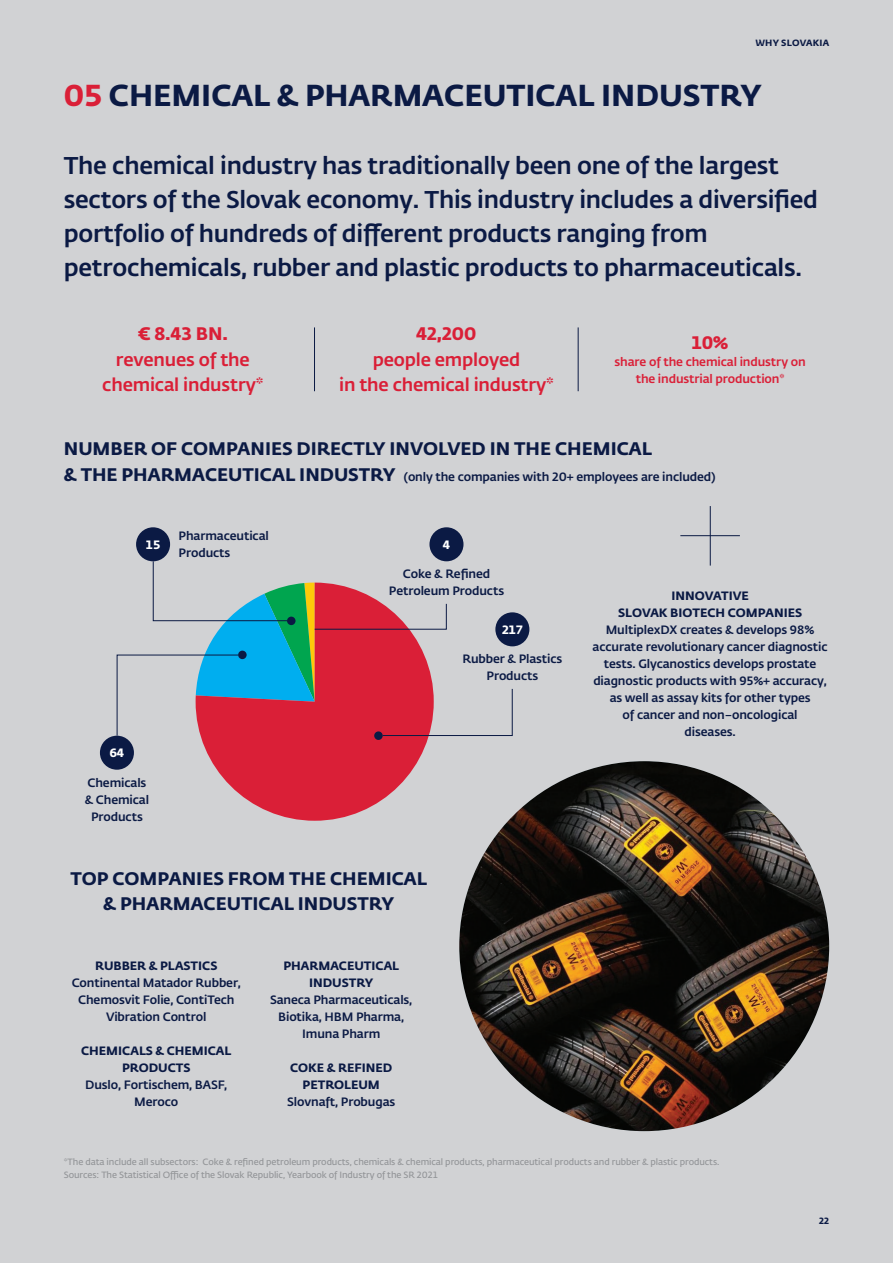
<style>
.page{position:relative;width:893px;height:1263px;background:#d1d2d4}
.page>*{position:absolute;margin:0;border:0;box-sizing:border-box;transform-origin:0 0}
.t1{font:700 30px "Fedra Sans Pro";color:#0b1a44}
.t2{font:500 24px/34px "Fedra Sans Pro";letter-spacing:-.01em;color:#0b1a44}
.t3{font:700 18px/25.5px "Fedra Sans Pro";color:#0b1a44}
.t4{font:500 18px/25.5px "Fedra Sans Pro";letter-spacing:-.01em;color:#da1f37;text-align:center}
.t5{font:700 18px "Fedra Sans Pro";color:#da1f37}
.t6{font:500 12px/17px "Fedra Sans Pro";letter-spacing:-.01em;color:#0b1a44;text-align:center}
.t7{font:700 12px/17px "Fedra Sans Pro";color:#0b1a44;text-align:center}
.t8{font:500 12px/17px "Fedra Sans Pro";letter-spacing:-.01em;color:#da1f37;text-align:center}
.t9{font:700 12px "Fedra Sans Pro";color:#fff}
.t10{font:600 9px/12.8px "Fedra Sans Pro";letter-spacing:-.01em;color:#939598}
.t11{font:700 9px "Fedra Sans Pro";letter-spacing:.02em;color:#0b1a44}
.s1{color:#da1f37}
</style>
<div class="page">
<div style="left:196px;top:583px;width:238px;height:238px;background:#da1f37;border-radius:118px"></div>
<hr style="left:314px;top:327px;width:1px;height:64px;background:#0b1a44">
<hr style="left:578px;top:327px;width:1px;height:64px;background:#0b1a44">
<div style="left:495px;top:612px;width:34px;height:34px;background:#0b1a44;border-radius:50%"></div>
<div style="left:429px;top:527px;width:34px;height:34px;background:#0b1a44;border-radius:50%"></div>
<div style="left:100px;top:736px;width:34px;height:34px;background:#0b1a44;border-radius:50%"></div>
<div style="left:374px;top:731px;width:9px;height:9px;background:#0b1a44;border-radius:50%"></div>
<div style="left:136px;top:527px;width:34px;height:34px;background:#0b1a44;border-radius:50%"></div>
<svg style="left:117px;top:561px;width:396px;height:175px"></svg>
<img style="left:459px;top:761px;width:370px;height:370px;border-radius:185px">
<hr style="left:680px;top:535px;width:60px;height:1px;background:#0b1a44">
<hr style="left:710px;top:506px;width:1px;height:60px;background:#0b1a44">
<p class="t11" style="left:755px;top:36px;width:75px">WHY SLOVAKIA</p>
<h1 class="t1" style="left:64px;top:72px;width:699px"><span class="s1">05</span> CHEMICAL &amp; PHARMACEUTICAL INDUSTRY</h1>
<p class="t2" style="left:64px;top:147px;width:756px">The chemical industry has traditionally been one of the largest sectors of the Slovak economy. This industry includes a diversified portfolio of hundreds of different products ranging from petrochemicals, rubber and plastic products to pharmaceuticals.</p>
<h3 class="t5" style="left:138px;top:319px;width:92px">€ 8.43 BN.</h3>
<h3 class="t4" style="left:102px;top:345px;width:163px">revenues of the chemical industry*</h3>
<h3 class="t5" style="left:417px;top:319px;width:61px">42,200</h3>
<h3 class="t4" style="left:339px;top:345px;width:216px">people employed<br>in the chemical industry*</h3>
<h3 class="t5" style="left:692px;top:328px;width:39px">10%</h3>
<p class="t8" style="left:615px;top:352px;width:193px">share of the chemical industry on the industrial production*</p>
<h3 class="t3" style="left:64px;top:434px;width:590px">NUMBER OF COMPANIES DIRECTLY INVOLVED IN THE CHEMICAL &amp; THE PHARMACEUTICAL INDUSTRY</h3>
<p class="t6" style="left:404px;top:467px;width:313px">(only the companies with 20+ employees are included)</p>
<p class="t9" style="left:146px;top:535px;width:16px">15</p>
<p class="t6" style="left:179px;top:527px;width:92px;text-align:left">Pharmaceutical<br>Products</p>
<p class="t9" style="left:110px;top:743px;width:16px">64</p>
<p class="t6" style="left:85px;top:773px;width:66px">Chemicals &amp; Chemical<br>Products</p>
<p class="t9" style="left:443px;top:535px;width:9px">4</p>
<p class="t6" style="left:389px;top:565px;width:117px">Coke &amp; Refined<br>Petroleum Products</p>
<p class="t9" style="left:502px;top:620px;width:23px">217</p>
<p class="t6" style="left:462px;top:650px;width:101px">Rubber &amp; Plastics<br>Products</p>
<h3 class="t3" style="left:70px;top:864px;width:358px;text-align:center">TOP COMPANIES FROM THE CHEMICAL &amp; PHARMACEUTICAL INDUSTRY</h3>
<p class="t7" style="left:95px;top:956px;width:124px">RUBBER &amp; PLASTICS</p>
<p class="t6" style="left:72px;top:973px;width:171px">Continental Matador Rubber,<br>Chemosvit Folie, ContiTech<br>Vibration Control</p>
<p class="t7" style="left:81px;top:1041px;width:152px">CHEMICALS &amp; CHEMICAL<br>PRODUCTS</p>
<p class="t6" style="left:85px;top:1075px;width:144px">Duslo, Fortischem, BASF,<br>Meroco</p>
<p class="t7" style="left:283px;top:956px;width:117px">PHARMACEUTICAL<br>INDUSTRY</p>
<p class="t6" style="left:270px;top:990px;width:144px">Saneca Pharmaceuticals,<br>Biotika, HBM Pharma,<br>Imuna Pharm</p>
<p class="t7" style="left:290px;top:1058px;width:104px">COKE &amp; REFINED<br>PETROLEUM</p>
<p class="t6" style="left:287px;top:1092px;width:110px">Slovnaft, Probugas</p>
<p class="t7" style="left:618px;top:586px;width:185px">INNOVATIVE<br>SLOVAK BIOTECH COMPANIES</p>
<p class="t6" style="left:593px;top:620px;width:237px">MultiplexDX creates &amp; develops 98% accurate revolutionary cancer diagnostic tests. Glycanostics develops prostate diagnostic products with 95%+ accuracy, as well as assay kits for other types<br>of cancer and non–oncological<br>diseases.</p>
<p class="t10" style="left:64px;top:1155px;width:657px">*The data include all subsectors: Coke &amp; refined petroleum products, chemicals &amp; chemical products, pharmaceutical products and rubber &amp; plastic products.<br>Sources: The Statistical Office of the Slovak Republic, Yearbook of Industry of the SR 2021</p>
<p class="t11" style="left:819px;top:1213px;width:11px">22</p>
</div>
